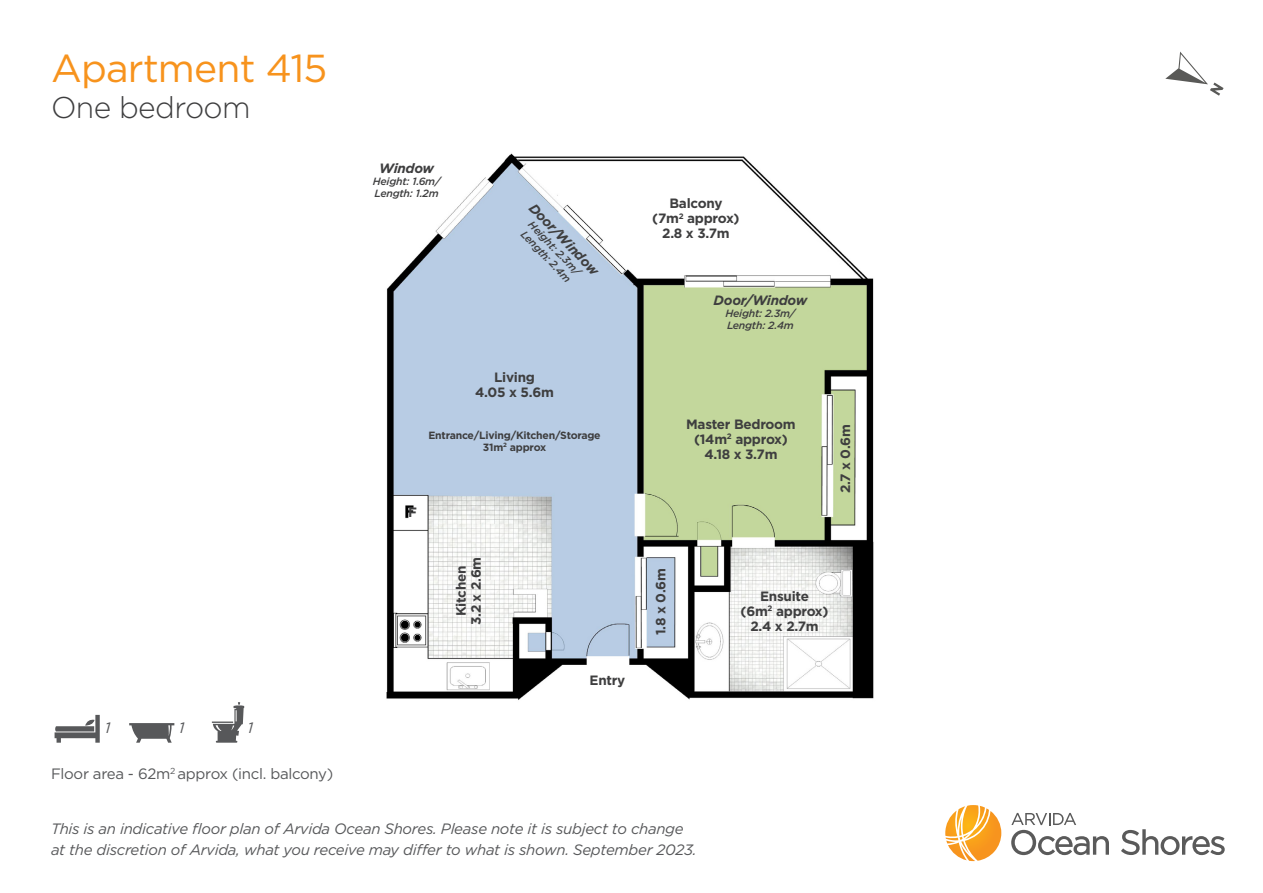
<style>
.page{position:relative;width:1263px;height:893px;background:#fff}
.page>*{position:absolute;margin:0;border:0;box-sizing:border-box;transform-origin:0 0}
.t1{font:39px "Gotham";letter-spacing:-.02em;color:#f7931d}
.t2{font:300 30px "Gotham";letter-spacing:-.02em;color:#3e3e3f}
.t3{font:italic 15px/21px "Gotham";letter-spacing:-.02em;color:#57585a}
.t4{font:15px "Gotham";letter-spacing:-.02em;color:#57585a}
.t5{font:700 13.5px/15px "Gotham";letter-spacing:-.02em;color:#3e3e3f;text-align:center}
.t6{font:italic 700 13.5px "Gotham";letter-spacing:-.02em;color:#3e3e3f}
.t7{font:italic 500 10.5px/12px "Gotham";letter-spacing:-.02em;color:#3e3e3f}
.t8{font:700 10.5px/12px "Gotham";letter-spacing:-.02em;color:#3e3e3f;text-align:center}
</style>
<div class="page">
<svg style="left:1011px;top:813px;width:98px;height:42px"></svg>
<svg style="left:1121px;top:829px;width:104px;height:26px"></svg>
<svg style="left:945px;top:805px;width:56px;height:56px"></svg>
<img style="left:386px;top:153px;width:488px;height:547px">
<svg style="left:1165px;top:52px;width:58px;height:44px"></svg>
<svg style="left:55px;top:715px;width:45px;height:28px"></svg>
<svg style="left:129px;top:723px;width:45px;height:20px"></svg>
<svg style="left:212px;top:702px;width:32px;height:41px"></svg>
<svg style="left:787px;top:153px;width:87px;height:198px"></svg>
<h1 class="t1" style="left:51px;top:43px;width:278px">Apartment 415</h1>
<h2 class="t2" style="left:51px;top:89px;width:201px">One bedroom</h2>
<p class="t3" style="left:105px;top:717px;width:7px">1</p>
<p class="t3" style="left:179px;top:717px;width:7px">1</p>
<p class="t3" style="left:248px;top:717px;width:7px">1</p>
<p class="t4" style="left:51px;top:764px;width:284px">Floor area - 62m<sup>2</sup> approx (incl. balcony)</p>
<p class="t6" style="left:379px;top:159px;width:56px">Window</p>
<p class="t7" style="left:373px;top:175px;width:69px">Height: 1.6m/<br>Length: 1.2m</p>
<p class="t6" style="left:538px;top:199px;width:95px;rotate:46deg">Door/Window</p>
<p class="t7" style="left:535px;top:219px;width:71px;rotate:46deg">Height: 2.3m/<br>Length: 2.4m</p>
<p class="t5" style="left:475px;top:369px;width:80px">Living<br>4.05 x 5.6m</p>
<p class="t8" style="left:428px;top:429px;width:174px">Entrance/Living/Kitchen/Storage<br>31m<sup>2</sup> approx</p>
<p class="t5" style="left:408px;top:504px;width:10px">F</p>
<p class="t5" style="left:652px;top:196px;width:89px">Balcony (7m<sup>2</sup> approx)<br>2.8 x 3.7m</p>
<p class="t6" style="left:714px;top:292px;width:95px">Door/Window</p>
<p class="t7" style="left:725px;top:307px;width:71px">Height: 2.3m/<br>Length: 2.4m</p>
<p class="t5" style="left:686px;top:416px;width:111px">Master Bedroom (14m<sup>2</sup> approx)<br>4.18 x 3.7m</p>
<p class="t5" style="left:838px;top:493px;width:71px;rotate:-90deg">2.7 x 0.6m</p>
<p class="t5" style="left:453px;top:625px;width:70px;rotate:-90deg">Kitchen<br>3.2 x 2.6m</p>
<p class="t5" style="left:653px;top:635px;width:68px;rotate:-90deg">1.8 x 0.6m</p>
<p class="t5" style="left:741px;top:588px;width:89px">Ensuite<br>(6m<sup>2</sup> approx)<br>2.4 x 2.7m</p>
<p class="t5" style="left:590px;top:673px;width:37px">Entry</p>
<p class="t3" style="left:51px;top:818px;width:647px">This is an indicative floor plan of Arvida Ocean Shores. Please note it is subject to change at the discretion of Arvida, what you receive may differ to what is shown. September 2023.</p>
</div>
